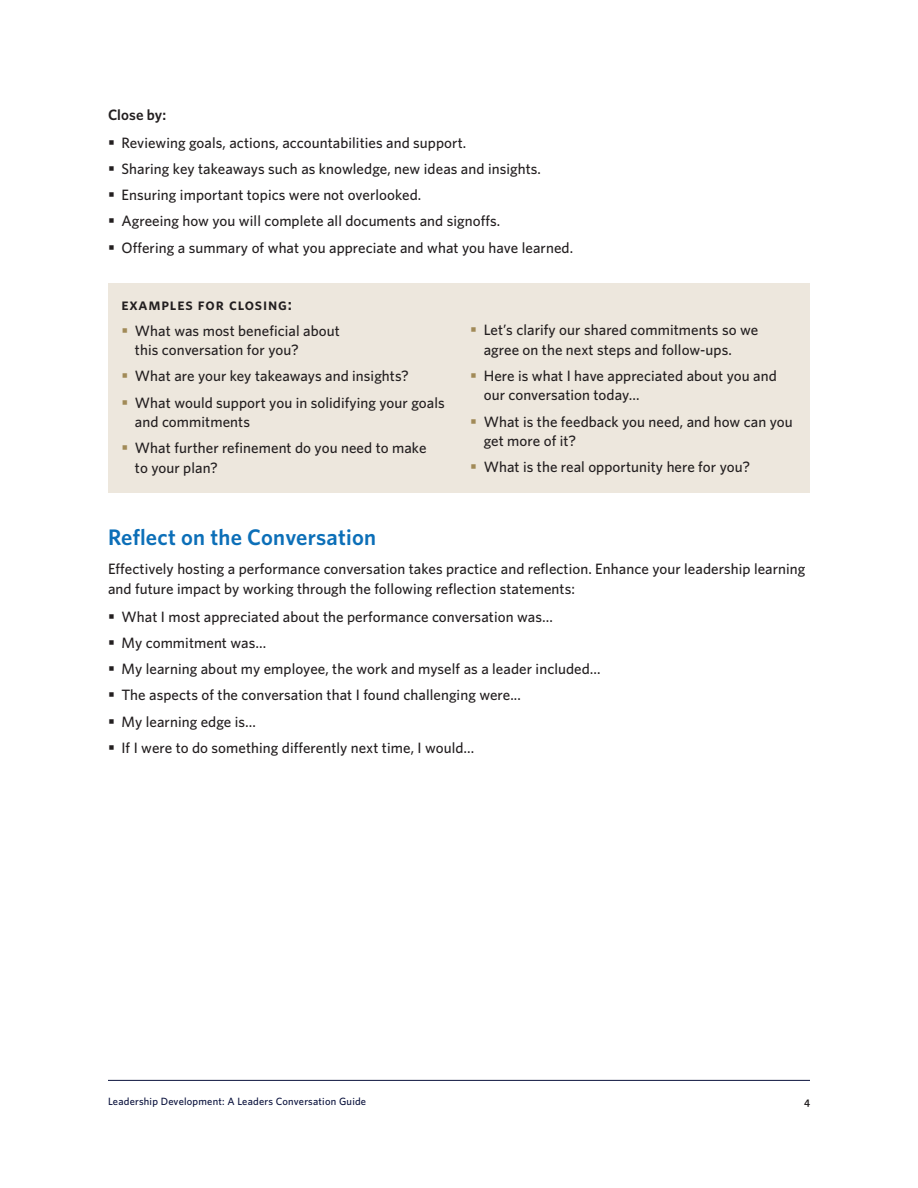
<style>
.page{position:relative;width:918px;height:1188px;background:#fff}
.page>*{position:absolute;margin:0;border:0;box-sizing:border-box;transform-origin:0 0}
.t1{font:600 22.5px "Whitney";letter-spacing:.005em;color:#0c6fb8}
.t2{font:600 16.5px "Whitney";letter-spacing:.05em;color:#231f20}
.t3{font:500 15px/26.2px "Whitney";letter-spacing:.005em;color:#231f20}
.t4{font:600 15px "Whitney";color:#231f20}
.t5{font:500 10.5px "Whitney";letter-spacing:.02em;color:#08103b}
.t6{font:600 10.5px "Whitney";color:#231f20}
</style>
<div class="page">
<hr style="left:108px;top:1080px;width:702px;height:1px;background:#08103b">
<div style="left:108px;top:284px;width:702px;height:209px;background:#ede7dd"></div>
<p class="t4" style="left:108px;top:105px;width:60px">Close by:</p>
<p class="t3" style="left:122px;top:129px;width:453px">Reviewing goals, actions, accountabilities and support.<br>Sharing key takeaways such as knowledge, new ideas and insights.<br>Ensuring important topics were not overlooked.<br>Agreeing how you will complete all documents and signoffs.<br>Offering a summary of what you appreciate and what you have learned.</p>
<p class="t2" style="left:122px;top:293px;width:172px">examples for closing:</p>
<p class="t3" style="left:135px;top:321px;width:206px;line-height:19.5px">What was most beneficial about this conversation for you?</p>
<p class="t3" style="left:135px;top:363px;width:311px">What are your key takeaways and insights?<br>What would support you in solidifying your goals</p>
<p class="t3" style="left:135px;top:409px;width:293px">and commitments<br>What further refinement do you need to make</p>
<p class="t3" style="left:135px;top:454px;width:84px">to your plan?</p>
<p class="t3" style="left:484px;top:320px;width:276px;line-height:19.5px">Let’s clarify our shared commitments so we agree on the next steps and follow-ups.</p>
<p class="t3" style="left:484px;top:366px;width:295px;line-height:19.5px">Here is what I have appreciated about you and our conversation today…</p>
<p class="t3" style="left:484px;top:412px;width:311px;line-height:19.5px">What is the feedback you need, and how can you get more of it?</p>
<p class="t3" style="left:484px;top:454px;width:268px">What is the real opportunity here for you?</p>
<h1 class="t1" style="left:108px;top:522px;width:270px">Reflect on the Conversation</h1>
<p class="t3" style="left:108px;top:559px;width:699px;line-height:19.5px">Effectively hosting a performance conversation takes practice and reflection. Enhance your leadership learning and future impact by working through the following reflection statements:</p>
<p class="t3" style="left:122px;top:603px;width:481px">What I most appreciated about the performance conversation was…<br>My commitment was…<br>My learning about my employee, the work and myself as a leader included… The aspects of the conversation that I found challenging were...<br>My learning edge is…<br>If I were to do something differently next time, I would…</p>
<p class="t5" style="left:108px;top:1094px;width:260px">Leadership Development: A Leaders Conversation Guide</p>
<p class="t6" style="left:804px;top:1094px;width:7px">4</p>
</div>
